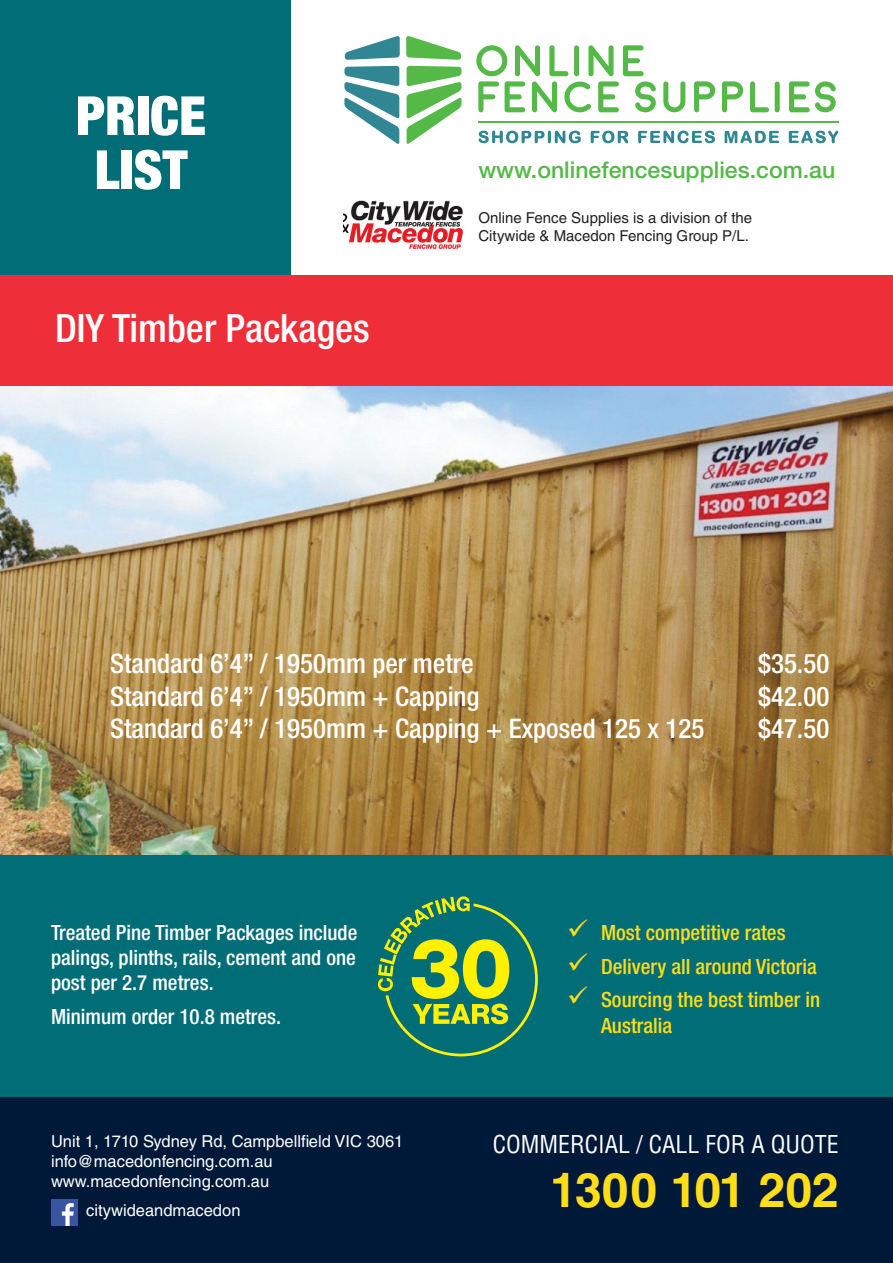
<style>
.page{position:relative;width:893px;height:1263px;background:#fff}
.page>*{position:absolute;margin:0;border:0;box-sizing:border-box;transform-origin:0 0}
.Table_Price{font:900 condensed 54px/54px "Helvetica Neue LT Std";color:#fff;text-align:center}
.CTA{font:700 48px "Helvetica LT Std";color:#ffdd17}
.t1{font:500 condensed 39px "Helvetica Neue LT Std";color:#fff}
.Top_Table_Price{font:500 condensed 27px "Helvetica Neue LT Std";color:#fff}
.CTA-2{font:condensed 24px "Helvetica LT Std";color:#fff}
.t2{font:500 23.1px "Helvetica Neue";color:#54b947}
.Body{font:500 condensed 21px/25.2px "Helvetica Neue LT Std";color:#fff;text-align:justify}
.t3{font:500 condensed 21px/25.2px "Helvetica Neue LT Std";color:#ffdd17}
.t4{font:16.5px/19.8px "Helvetica LT Std";color:#fff}
.Top_Desc{font:15px/18px "Helvetica LT Std";color:#231f20}
</style>
<div class="page">
<img style="left:0;top:386px;width:893px;height:469px">
<div style="left:0;top:855px;width:893px;height:242px;background:#016d77"></div>
<div style="left:0;top:1097px;width:893px;height:166px;background:#001939"></div>
<img style="left:51px;top:1199px;width:26px;height:26px">
<div style="left:0;top:0;width:291px;height:313px;background:#016d77"></div>
<img style="left:343px;top:200px;width:121px;height:51px">
<svg style="left:479px;top:131px;width:102px;height:12px"></svg>
<svg style="left:591px;top:131px;width:37px;height:12px"></svg>
<svg style="left:638px;top:131px;width:77px;height:12px"></svg>
<svg style="left:725px;top:131px;width:54px;height:12px"></svg>
<svg style="left:789px;top:131px;width:49px;height:12px"></svg>
<hr style="left:478px;top:121px;width:361px;height:2px;background:#54b947">
<svg style="left:345px;top:36px;width:55px;height:24px"></svg>
<svg style="left:344px;top:66px;width:55px;height:78px"></svg>
<svg style="left:406px;top:36px;width:55px;height:24px"></svg>
<svg style="left:407px;top:66px;width:54px;height:78px"></svg>
<svg style="left:476px;top:45px;width:180px;height:67px"></svg>
<svg style="left:663px;top:81px;width:22px;height:31px"></svg>
<svg style="left:694px;top:81px;width:21px;height:31px"></svg>
<svg style="left:722px;top:81px;width:21px;height:31px"></svg>
<svg style="left:750px;top:81px;width:19px;height:31px"></svg>
<svg style="left:775px;top:82px;width:5px;height:30px"></svg>
<svg style="left:789px;top:81px;width:47px;height:31px"></svg>
<div style="left:0;top:276px;width:893px;height:110px;background:#ee2f3a"></div>
<svg style="left:378px;top:896px;width:160px;height:160px"></svg>
<p class="Table_Price" style="left:76px;top:88px;width:132px">PRICE<br>LIST</p>
<p class="t1" style="left:55px;top:305px;width:316px">DIY Timber Packages</p>
<p class="t2" style="left:478px;top:156px;width:358px">www.onlinefencesupplies.com.au</p>
<p class="Top_Desc" style="left:478px;top:209px;width:275px">Online Fence Supplies is a division of the<br>Citywide &amp; Macedon Fencing Group P/L.</p>
<p class="Top_Table_Price" style="left:110px;top:647px;width:365px">Standard 6’4” / 1950mm per metre</p>
<p class="Top_Table_Price" style="left:758px;top:647px;width:73px">$35.50</p>
<p class="Top_Table_Price" style="left:110px;top:680px;width:371px">Standard 6’4” / 1950mm + Capping</p>
<p class="Top_Table_Price" style="left:758px;top:680px;width:73px">$42.00</p>
<p class="Top_Table_Price" style="left:110px;top:712px;width:596px">Standard 6’4” / 1950mm + Capping + Exposed 125 x 125</p>
<p class="Top_Table_Price" style="left:758px;top:712px;width:73px">$47.50</p>
<p class="Body" style="left:51px;top:919px;width:308px">Treated Pine Timber Packages include palings, plinths, rails, cement and one post per 2.7 metres.</p>
<p class="Body" style="left:51px;top:1004px;width:232px">Minimum order 10.8 metres.</p>
<p class="t3" style="left:601px;top:919px;width:186px">Most competitive rates</p>
<p class="t3" style="left:601px;top:953px;width:217px">Delivery all around Victoria</p>
<p class="t3" style="left:601px;top:987px;width:221px">Sourcing the best timber in<br>Australia</p>
<p class="t4" style="left:51px;top:1131px;width:354px">Unit 1, 1710 Sydney Rd, Campbellfield VIC 3061 info@macedonfencing.com.au www.macedonfencing.com.au</p>
<p class="CTA-2" style="left:493px;top:1129px;width:348px">COMMERCIAL / CALL FOR A QUOTE</p>
<p class="t4" style="left:86px;top:1200px;width:156px">citywideandmacedon</p>
<p class="CTA" style="left:550px;top:1160px;width:290px">1300 101 202</p>
</div>
